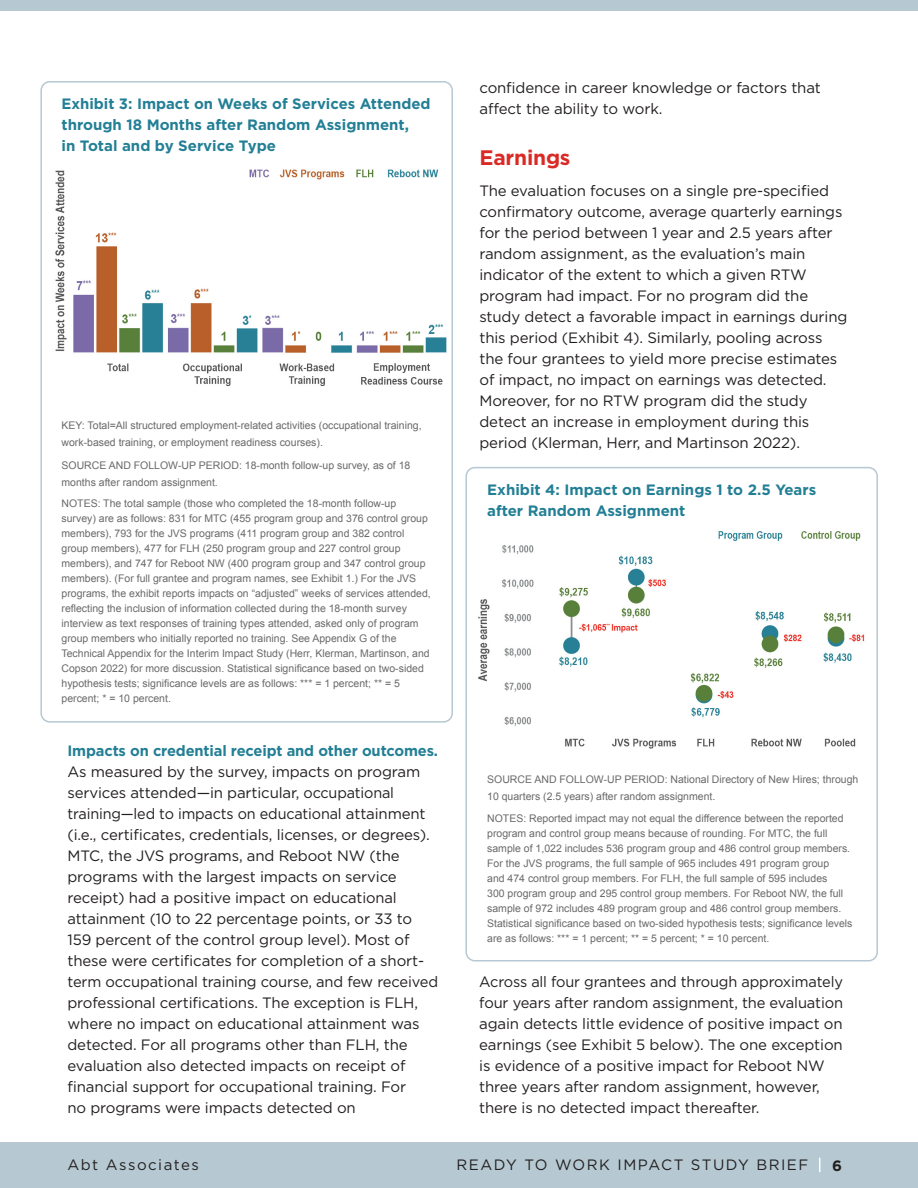
<style>
.page{position:relative;width:918px;height:1188px;background:#fff}
.page>*{position:absolute;margin:0;border:0;box-sizing:border-box;transform-origin:0 0}
.t1{font:700 21px "Gotham";letter-spacing:-.01em;color:#da2a26}
.t2{font:15px/21px "Gotham";letter-spacing:-.01em;color:#231f20}
.t3{font:700 15px/21px "Gotham";color:#237f95}
.t4{font:15px "Gotham";letter-spacing:.1em;color:#231f20}
.t5{font:700 15px "Gotham";color:#231f20}
.t6{font:10.5px/15px "Arial";color:#6b696a}
</style>
<div class="page">
<div style="left:40px;top:81px;width:413px;height:642px;border:2px solid #b6c8d3;border-radius:9px"></div>
<div style="left:465px;top:467px;width:413px;height:495px;border:2px solid #b6c8d3;border-radius:9px"></div>
<div style="left:0;top:1142px;width:918px;height:46px;background:#b6c9d2"></div>
<div style="left:0;top:0;width:918px;height:11px;background:#b6c9d2"></div>
<svg style="left:819px;top:1158px;width:1px;height:14px"></svg>
<img style="left:55px;top:169px;width:392px;height:217px">
<img style="left:478px;top:531px;width:387px;height:218px">
<p class="t3" style="left:61px;top:93px;width:371px">Exhibit 3: Impact on Weeks of Services Attended through 18 Months after Random Assignment,<br>in Total and by Service Type</p>
<p class="t6" style="left:62px;top:418px;width:362px;line-height:16.5px">KEY: Total=All structured employment-related activities (occupational training, work-based training, or employment readiness courses).</p>
<p class="t6" style="left:62px;top:457px;width:350px;line-height:16.5px">SOURCE AND FOLLOW-UP PERIOD: 18-month follow-up survey, as of 18 months after random assignment.</p>
<p class="t6" style="left:62px;top:496px;width:371px">NOTES: The total sample (those who completed the 18-month follow-up survey) are as follows: 831 for MTC (455 program group and 376 control group members), 793 for the JVS programs (411 program group and 382 control group members), 477 for FLH (250 program group and 227 control group members), and 747 for Reboot NW (400 program group and 347 control group members). (For full grantee and program names, see Exhibit 1.) For the JVS programs, the exhibit reports impacts on “adjusted” weeks of services attended, reflecting the inclusion of information collected during the 18-month survey interview as text responses of training types attended, asked only of program group members who initially reported no training. See Appendix G of the Technical Appendix for the Interim Impact Study (Herr, Klerman, Martinson, and Copson 2022) for more discussion. Statistical significance based on two-sided hypothesis tests; significance levels are as follows: *** = 1 percent; ** = 5 percent; * = 10 percent.</p>
<h3 class="t3" style="left:68px;top:740px;width:372px">Impacts on credential receipt and other outcomes.</h3>
<p class="t2" style="left:67px;top:761px;width:372px">As measured by the survey, impacts on program services attended—in particular, occupational training—led to impacts on educational attainment (i.e., certifcates, credentials, licenses, or degrees).<br>MTC, the JVS programs, and Reboot NW (the programs with the largest impacts on service receipt) had a positive impact on educational attainment (10 to 22 percentage points, or 33 to 159 percent of the control group level). Most of these were certifcates for completion of a short&shy;term occupational training course, and few received professional certifcations. The exception is FLH, where no impact on educational attainment was detected. For all programs other than FLH, the evaluation also detected impacts on receipt of fnancial support for occupational training. For<br>no programs were impacts detected on</p>
<p class="t2" style="left:479px;top:77px;width:343px">confdence in career knowledge or factors that afect the ability to work.</p>
<h2 class="t1" style="left:479px;top:144px;width:93px">Earnings</h2>
<p class="t2" style="left:479px;top:180px;width:369px">The evaluation focuses on a single pre-specifed confrmatory outcome, average quarterly earnings for the period between 1 year and 2.5 years after random assignment, as the evaluation’s main indicator of the extent to which a given RTW program had impact. For no program did the study detect a favorable impact in earnings during this period (Exhibit 4). Similarly, pooling across the four grantees to yield more precise estimates of impact, no impact on earnings was detected.<br>Moreover, for no RTW program did the study detect an increase in employment during this</p>
<p class="t2" style="left:479px;top:432px;width:322px">period (Klerman, Herr, and Martinson 2022).</p>
<p class="t3" style="left:487px;top:479px;width:331px">Exhibit 4: Impact on Earnings 1 to 2.5 Years after Random Assignment</p>
<p class="t6" style="left:487px;top:772px;width:373px;line-height:16.5px">SOURCE AND FOLLOW-UP PERIOD: National Directory of New Hires; through<br>10 quarters (2.5 years) after random assignment.</p>
<p class="t6" style="left:487px;top:811px;width:367px">NOTES: Reported impact may not equal the difference between the reported program and control group means because of rounding. For MTC, the full sample of 1,022 includes 536 program group and 486 control group members.<br>For the JVS programs, the full sample of 965 includes 491 program group<br>and 474 control group members. For FLH, the full sample of 595 includes<br>300 program group and 295 control group members. For Reboot NW, the full sample of 972 includes 489 program group and 486 control group members.<br>Statistical significance based on two-sided hypothesis tests; significance levels are as follows: *** = 1 percent; ** = 5 percent; * = 10 percent.</p>
<p class="t2" style="left:479px;top:971px;width:365px">Across all four grantees and through approximately four years after random assignment, the evaluation again detects little evidence of positive impact on earnings (see Exhibit 5 below). The one exception is evidence of a positive impact for Reboot NW three years after random assignment, however, there is no detected impact thereafter.</p>
<h2 class="t4" style="left:68px;top:1156px;width:133px">Abt Associates</h2>
<h2 class="t4" style="left:457px;top:1156px;width:353px">READY TO WORK IMPACT STUDY BRIEF</h2>
<h2 class="t5" style="left:832px;top:1155px;width:11px">6</h2>
</div>
